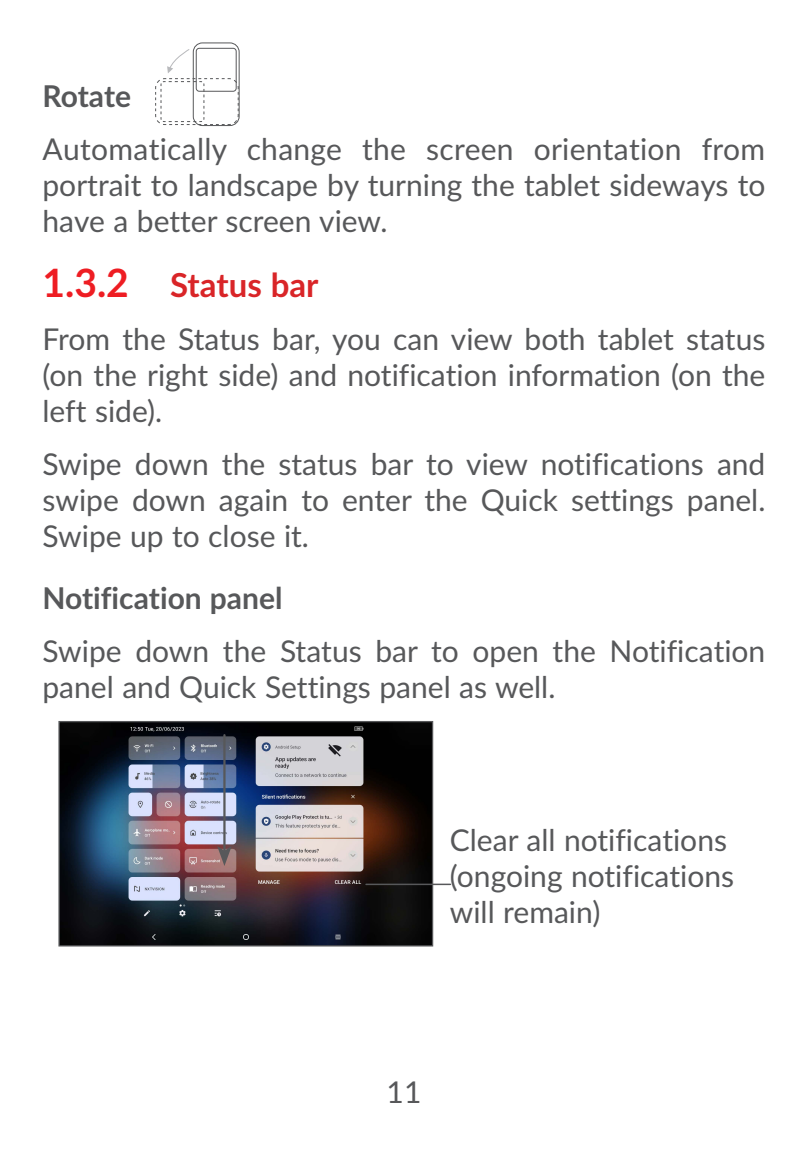
<style>
.page{position:relative;width:808px;height:1149px;background:#fff}
.page>*{position:absolute;margin:0;border:0;box-sizing:border-box;transform-origin:0 0}
.t1{font:700 33px "Lato";color:#d92528}
.Body{font:30px/36px "Lato";color:#57585a;text-align:justify}
.Callout_L{font:30px/36px "Lato";color:#57585a}
.Heading_3{font:700 30px "Lato";color:#57585a}
.s1{font-size:39px;color:#ee1d23}
</style>
<div class="page">
<div style="left:193px;top:43px;width:46px;height:83px;border:1px solid #57585a;border-radius:9px"></div>
<div style="left:196px;top:48px;width:41px;height:44px;border:1px solid #57585a;border-radius:3px"></div>
<svg style="left:155px;top:49px;width:84px;height:76px"></svg>
<img style="left:60px;top:722px;width:371px;height:222px">
<div style="left:58px;top:720px;width:375px;height:226px;border:1px solid #57585a"></div>
<hr style="left:366px;top:883px;width:84px;height:1px;background:#57585a">
<hr style="left:223px;top:735px;width:3px;height:115px;background:#57585a">
<svg style="left:217px;top:845px;width:15px;height:20px"></svg>
<p class="Heading_3" style="left:43px;top:74px;width:90px">Rotate</p>
<p class="Body" style="left:43px;top:130px;width:724px">Automatically change the screen orientation from portrait to landscape by turning the tablet sideways to have a better screen view.</p>
<p class="t1" style="left:43px;top:261px;width:277px"><span class="s1">1.3.2</span> Status bar</p>
<p class="Body" style="left:43px;top:320px;width:724px">From the Status bar, you can view both tablet status (on the right side) and notification information (on the left side).</p>
<p class="Body" style="left:43px;top:445px;width:724px">Swipe down the status bar to view notifications and swipe down again to enter the Quick settings panel.<br>Swipe up to close it.</p>
<p class="Heading_3" style="left:43px;top:575px;width:242px">Notification panel</p>
<p class="Body" style="left:43px;top:631px;width:724px">Swipe down the Status bar to open the Notification panel and Quick Settings panel as well.</p>
<p class="Callout_L" style="left:450px;top:820px;width:286px">Clear all notifications (ongoing notifications will remain)</p>
<p class="Body" style="left:387px;top:1072px;width:36px">11</p>
</div>
